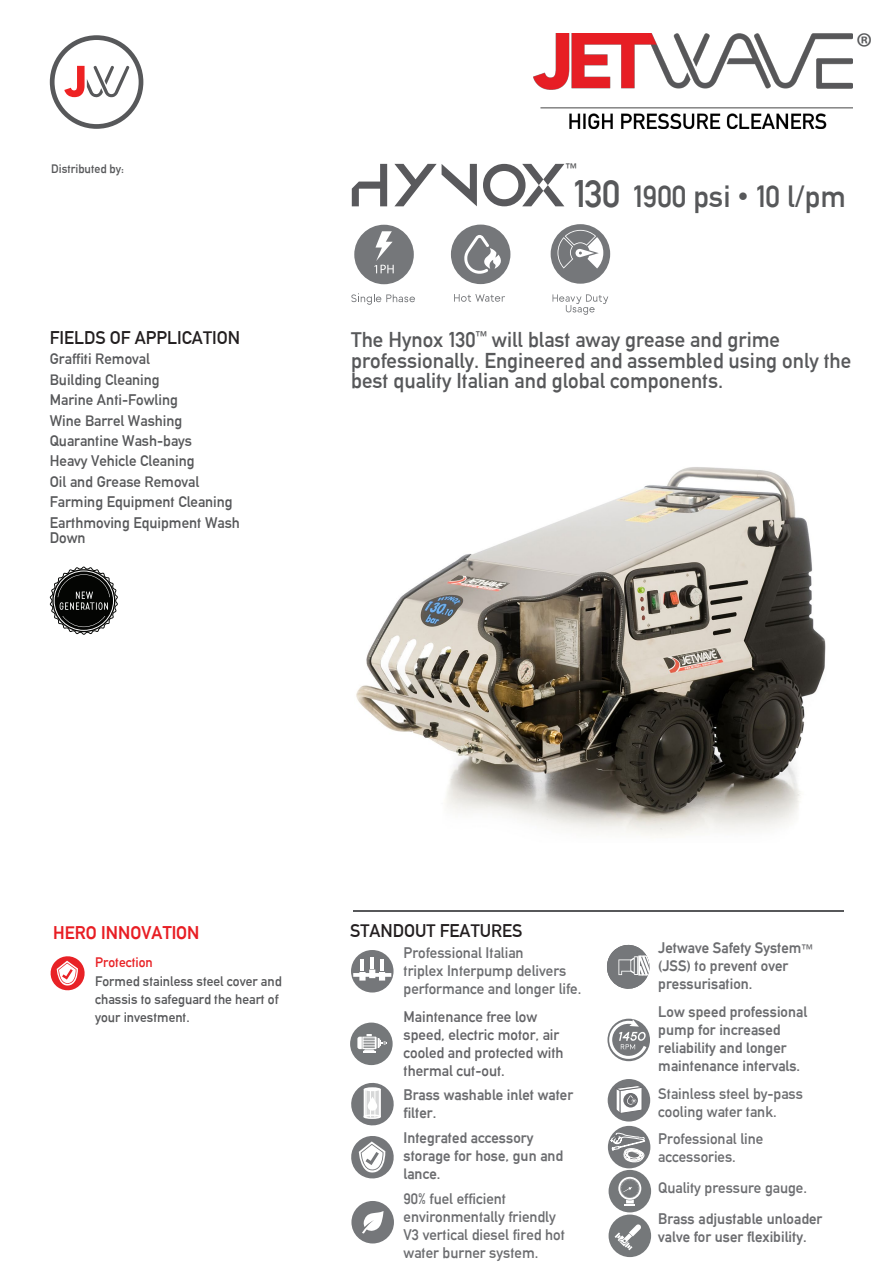
<style>
.page{position:relative;width:893px;height:1263px;background:#fff}
.page>*{position:absolute;margin:0;border:0;box-sizing:border-box;transform-origin:0 0}
.t1{font:40.5px "Myriad Pro";color:#57585a}
.t2{font:30px "Alte DIN1451 Mittelschrift";color:#57585a}
.t3{font:21px/20.4px "Alte DIN1451 Mittelschrift";color:#57585a}
.t4{font:18px "Alte DIN1451 Mittelschrift";color:#231f20}
.t5{font:18px "Alte DIN1451 Mittelschriftgepraegt";color:#e81e24}
.t6{font:15px/18px "Alte DIN1451 Mittelschriftgepraegt";color:#6c6d70}
.t7{font:15px/18px "Alte DIN1451 Mittelschrift";color:#6c6d70}
.t8{font:15px/20.4px "Alte DIN1451 Mittelschrift";color:#57585a}
.t9{font:15px/18px "Alte DIN1451 Mittelschrift";color:#636366}
.t10{font:13.5px/18px "Alte DIN1451 Mittelschrift";color:#57585a}
.t11{font:13.5px "Alte DIN1451 Mittelschrift";color:#e82226}
.t12{font:12px "Alte DIN1451 Mittelschrift";color:#57585a}
.s1{font-size:37.5px}
.s2{font-family:"Arial"}
.s3{font-family:"Alte DIN1451 Mittelschrift";font-size:12px}
</style>
<div class="page">
<img style="left:356px;top:467px;width:470px;height:369px">
<hr style="left:353px;top:910px;width:491px;height:2px;background:#57585a">
<img style="left:534px;top:33px;width:319px;height:96px">
<svg style="left:50px;top:35px;width:93px;height:94px"></svg>
<svg style="left:451px;top:225px;width:59px;height:59px"></svg>
<svg style="left:454px;top:294px;width:51px;height:8px"></svg>
<svg style="left:354px;top:225px;width:60px;height:59px"></svg>
<svg style="left:351px;top:293px;width:64px;height:12px"></svg>
<div style="left:608px;top:1126px;width:42px;height:42px;background:#75777a;border-radius:50%"></div>
<div style="left:351px;top:950px;width:43px;height:42px;background:#75777a;border-radius:50%"></div>
<svg style="left:353px;top:957px;width:38px;height:23px"></svg>
<svg style="left:607px;top:1019px;width:43px;height:42px"></svg>
<svg style="left:610px;top:1019px;width:39px;height:41px"></svg>
<svg style="left:49px;top:566px;width:69px;height:69px"></svg>
<div style="left:608px;top:1079px;width:42px;height:42px;background:#75777a;border-radius:50%"></div>
<svg style="left:616px;top:1086px;width:26px;height:27px"></svg>
<svg style="left:611px;top:1133px;width:34px;height:31px"></svg>
<svg style="left:351px;top:1201px;width:43px;height:42px"></svg>
<svg style="left:351px;top:1082px;width:43px;height:97px"></svg>
<svg style="left:607px;top:944px;width:43px;height:45px"></svg>
<svg style="left:552px;top:294px;width:56px;height:21px"></svg>
<svg style="left:550px;top:224px;width:60px;height:60px"></svg>
<svg style="left:50px;top:956px;width:35px;height:35px"></svg>
<svg style="left:352px;top:164px;width:35px;height:42px"></svg>
<svg style="left:394px;top:164px;width:83px;height:42px"></svg>
<svg style="left:483px;top:164px;width:81px;height:42px"></svg>
<div style="left:609px;top:1214px;width:42px;height:43px;background:#75787a;border-radius:50%"></div>
<svg style="left:615px;top:1224px;width:26px;height:26px"></svg>
<div style="left:609px;top:1170px;width:42px;height:42px;background:#75787a;border-radius:50%"></div>
<svg style="left:618px;top:1177px;width:23px;height:28px"></svg>
<div style="left:350px;top:1022px;width:43px;height:43px;background:#75787a;border-radius:50%"></div>
<svg style="left:357px;top:1034px;width:30px;height:18px"></svg>
<p class="t12" style="left:51px;top:161px;width:74px">Distributed by:</p>
<p class="t4" style="left:50px;top:327px;width:192px">FIELDS OF APPLICATION</p>
<p class="t8" style="left:50px;top:349px;width:192px">Graffiti Removal<br>Building Cleaning<br>Marine Anti-Fowling<br>Wine Barrel Washing<br>Quarantine Wash-bays<br>Heavy Vehicle Cleaning<br>Oil and Grease Removal<br>Farming Equipment Cleaning<br>Earthmoving Equipment Wash</p>
<p class="t8" style="left:50px;top:527px;width:37px">Down</p>
<h1 class="t1" style="left:856px;top:22px;width:18px">®</h1>
<p class="t12" style="left:566px;top:161px;width:13px">™</p>
<h2 class="t2" style="left:573px;top:178px;width:275px"><span class="s1">130</span> 1900 psi <span class="s2">•</span> 10 l/pm</h2>
<h3 class="t3" style="left:351px;top:329px;width:502px">The Hynox 130<sup>™</sup> will blast away grease and grime professionally. Engineered and assembled using only the best quality Italian and global components.</h3>
<p class="t5" style="left:53px;top:922px;width:148px">HERO INNOVATION</p>
<p class="t11" style="left:95px;top:954px;width:59px">Protection</p>
<p class="t10" style="left:95px;top:972px;width:188px">Formed stainless steel cover and chassis to safeguard the heart of your investment.</p>
<p class="t4" style="left:350px;top:920px;width:174px">STANDOUT FEATURES</p>
<p class="t7" style="left:404px;top:943px;width:179px">Professional Italian<br>triplex Interpump delivers performance and longer life.</p>
<p class="t9" style="left:404px;top:1007px;width:162px">Maintenance free low speed, electric motor, air cooled and protected with thermal cut-out.</p>
<p class="t6" style="left:404px;top:1086px;width:171px">Brass washable inlet water filter.</p>
<p class="t6" style="left:404px;top:1129px;width:161px">Integrated accessory storage for hose, gun and lance.</p>
<p class="t7" style="left:404px;top:1189px;width:163px">90% fuel efficient environmentally friendly<br>V3 vertical diesel fired hot water burner system.</p>
<p class="t6" style="left:658px;top:939px;width:156px">Jetwave Safety System<span class="s3">™ </span>(JSS) to prevent over pressurisation.</p>
<p class="t6" style="left:658px;top:1002px;width:150px">Low speed professional pump for increased reliability and longer maintenance intervals.</p>
<p class="t7" style="left:658px;top:1084px;width:146px">Stainless steel by-pass cooling water tank.</p>
<p class="t7" style="left:658px;top:1130px;width:107px">Professional line accessories.</p>
<p class="t7" style="left:658px;top:1179px;width:150px">Quality pressure gauge.</p>
<p class="t6" style="left:658px;top:1209px;width:166px">Brass adjustable unloader valve for user flexibility.</p>
</div>
